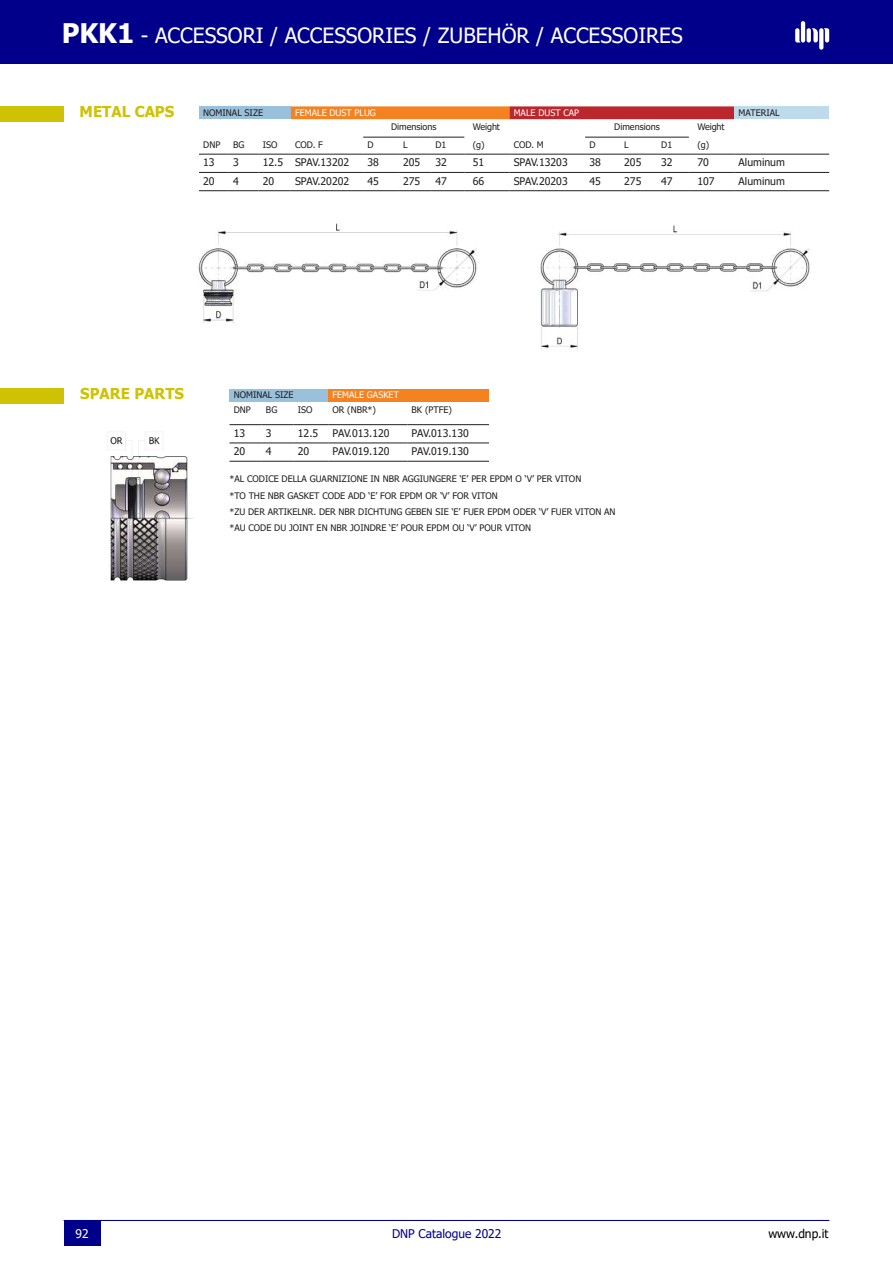
<style>
.page{position:relative;width:893px;height:1263px;background:#fff}
.page>*{position:absolute;margin:0;border:0;box-sizing:border-box;transform-origin:0 0}
.t1{font:21px "Tahoma";color:#fff}
.t2{font:700 15px "Tahoma";color:#cfc204}
.t3{font:12px "Tahoma";color:#00008b}
.t4{font:12px "Tahoma";color:#000}
.t5{font:12px "Tahoma";color:#fff}
.t6{font:10.5px "Tahoma";color:#231f20}
.t7{font:9px/16.2px "Tahoma";color:#231f20}
.t8{font:9px "Tahoma";color:#fff}
.s1{font-weight:700;font-size:27px}
</style>
<div class="page">
<div style="left:0;top:0;width:893px;height:64px;background:#00008b"></div>
<div style="left:230px;top:389px;width:98px;height:13px;background:#9ac1db"></div>
<div style="left:328px;top:389px;width:161px;height:13px;background:#f58220"></div>
<hr style="left:230px;top:424px;width:32px;height:1px;background:#231f20">
<hr style="left:262px;top:424px;width:32px;height:1px;background:#231f20">
<hr style="left:294px;top:424px;width:34px;height:1px;background:#231f20">
<hr style="left:328px;top:424px;width:79px;height:1px;background:#231f20">
<hr style="left:407px;top:424px;width:82px;height:1px;background:#231f20">
<hr style="left:230px;top:443px;width:32px;height:1px;background:#231f20">
<hr style="left:262px;top:443px;width:32px;height:1px;background:#231f20">
<hr style="left:294px;top:443px;width:34px;height:1px;background:#231f20">
<hr style="left:328px;top:443px;width:79px;height:1px;background:#231f20">
<hr style="left:407px;top:443px;width:82px;height:1px;background:#231f20">
<hr style="left:230px;top:461px;width:32px;height:1px;background:#231f20">
<hr style="left:262px;top:461px;width:32px;height:1px;background:#231f20">
<hr style="left:294px;top:461px;width:34px;height:1px;background:#231f20">
<hr style="left:328px;top:461px;width:79px;height:1px;background:#231f20">
<hr style="left:407px;top:461px;width:82px;height:1px;background:#231f20">
<div style="left:0;top:388px;width:64px;height:16px;background:#cfc204"></div>
<img style="left:107px;top:432px;width:86px;height:149px">
<div style="left:0;top:106px;width:64px;height:16px;background:#cfc204"></div>
<div style="left:199px;top:106px;width:92px;height:13px;background:#9ac1db"></div>
<svg style="left:291px;top:106px;width:443px;height:13px;background:#d9592d"></svg>
<div style="left:734px;top:106px;width:95px;height:13px;background:#bedaeb"></div>
<hr style="left:199px;top:154px;width:30px;height:1px;background:#231f20">
<hr style="left:229px;top:154px;width:30px;height:1px;background:#231f20">
<hr style="left:259px;top:154px;width:32px;height:1px;background:#231f20">
<hr style="left:291px;top:154px;width:72px;height:1px;background:#231f20">
<hr style="left:363px;top:154px;width:36px;height:1px;background:#231f20">
<hr style="left:399px;top:154px;width:32px;height:1px;background:#231f20">
<hr style="left:431px;top:154px;width:33px;height:1px;background:#231f20">
<hr style="left:464px;top:154px;width:45px;height:1px;background:#231f20">
<hr style="left:509px;top:154px;width:76px;height:1px;background:#231f20">
<hr style="left:585px;top:154px;width:35px;height:1px;background:#231f20">
<hr style="left:620px;top:154px;width:37px;height:1px;background:#231f20">
<hr style="left:657px;top:154px;width:32px;height:1px;background:#231f20">
<hr style="left:689px;top:154px;width:45px;height:1px;background:#231f20">
<hr style="left:734px;top:154px;width:95px;height:1px;background:#231f20">
<hr style="left:199px;top:172px;width:30px;height:1px;background:#231f20">
<hr style="left:229px;top:172px;width:30px;height:1px;background:#231f20">
<hr style="left:259px;top:172px;width:32px;height:1px;background:#231f20">
<hr style="left:291px;top:172px;width:72px;height:1px;background:#231f20">
<hr style="left:363px;top:172px;width:36px;height:1px;background:#231f20">
<hr style="left:399px;top:172px;width:32px;height:1px;background:#231f20">
<hr style="left:431px;top:172px;width:33px;height:1px;background:#231f20">
<hr style="left:464px;top:172px;width:45px;height:1px;background:#231f20">
<hr style="left:509px;top:172px;width:76px;height:1px;background:#231f20">
<hr style="left:585px;top:172px;width:35px;height:1px;background:#231f20">
<hr style="left:620px;top:172px;width:37px;height:1px;background:#231f20">
<hr style="left:657px;top:172px;width:32px;height:1px;background:#231f20">
<hr style="left:689px;top:172px;width:45px;height:1px;background:#231f20">
<hr style="left:734px;top:172px;width:95px;height:1px;background:#231f20">
<hr style="left:199px;top:190px;width:30px;height:1px;background:#231f20">
<hr style="left:229px;top:190px;width:30px;height:1px;background:#231f20">
<hr style="left:259px;top:190px;width:32px;height:1px;background:#231f20">
<hr style="left:291px;top:190px;width:72px;height:1px;background:#231f20">
<hr style="left:363px;top:190px;width:36px;height:1px;background:#231f20">
<hr style="left:399px;top:190px;width:32px;height:1px;background:#231f20">
<hr style="left:431px;top:190px;width:33px;height:1px;background:#231f20">
<hr style="left:464px;top:190px;width:45px;height:1px;background:#231f20">
<hr style="left:509px;top:190px;width:76px;height:1px;background:#231f20">
<hr style="left:585px;top:190px;width:35px;height:1px;background:#231f20">
<hr style="left:620px;top:190px;width:37px;height:1px;background:#231f20">
<hr style="left:657px;top:190px;width:32px;height:1px;background:#231f20">
<hr style="left:689px;top:190px;width:45px;height:1px;background:#231f20">
<hr style="left:734px;top:190px;width:95px;height:1px;background:#231f20">
<hr style="left:363px;top:137px;width:36px;height:1px;background:#231f20">
<hr style="left:399px;top:137px;width:32px;height:1px;background:#231f20">
<hr style="left:431px;top:137px;width:33px;height:1px;background:#231f20">
<hr style="left:585px;top:137px;width:35px;height:1px;background:#231f20">
<hr style="left:620px;top:137px;width:37px;height:1px;background:#231f20">
<hr style="left:657px;top:137px;width:32px;height:1px;background:#231f20">
<img style="left:198px;top:223px;width:279px;height:100px">
<img style="left:540px;top:225px;width:270px;height:125px">
<div style="left:64px;top:1220px;width:37px;height:26px;background:#00008b"></div>
<hr style="left:64px;top:1220px;width:765px;height:1px;background:#00008b">
<hr style="left:801px;top:21px;width:4px;height:22px;background:#fff;border-radius:2px">
<svg style="left:807px;top:28px;width:4px;height:15px"></svg>
<svg style="left:819px;top:28px;width:4px;height:22px"></svg>
<svg style="left:795px;top:28px;width:6px;height:15px"></svg>
<svg style="left:811px;top:28px;width:18px;height:15px"></svg>
<h1 class="t1" style="left:62px;top:21px;width:622px"><span class="s1">PKK1</span> - ACCESSORI / ACCESSORIES / ZUBEHÖR / ACCESSOIRES</h1>
<h2 class="t2" style="left:80px;top:101px;width:96px">METAL CAPS</h2>
<p class="t7" style="left:203px;top:105px;width:61px">NOMINAL SIZE</p>
<p class="t8" style="left:295px;top:107px;width:82px">FEMALE DUST PLUG</p>
<p class="t8" style="left:514px;top:107px;width:67px">MALE DUST CAP</p>
<p class="t7" style="left:739px;top:105px;width:42px">MATERIAL</p>
<p class="t7" style="left:391px;top:119px;width:47px">Dimensions</p>
<p class="t7" style="left:473px;top:119px;width:29px">Weight</p>
<p class="t7" style="left:614px;top:119px;width:47px">Dimensions</p>
<p class="t7" style="left:697px;top:119px;width:29px">Weight</p>
<p class="t7" style="left:203px;top:137px;width:19px">DNP</p>
<p class="t7" style="left:233px;top:137px;width:13px">BG</p>
<p class="t7" style="left:263px;top:137px;width:16px">ISO</p>
<p class="t7" style="left:295px;top:137px;width:29px">COD. F</p>
<p class="t7" style="left:367px;top:137px;width:8px">D</p>
<p class="t7" style="left:403px;top:137px;width:6px">L</p>
<p class="t7" style="left:435px;top:137px;width:13px">D1</p>
<p class="t7" style="left:473px;top:137px;width:13px">(g)</p>
<p class="t7" style="left:514px;top:137px;width:32px">COD. M</p>
<p class="t7" style="left:589px;top:137px;width:8px">D</p>
<p class="t7" style="left:624px;top:137px;width:6px">L</p>
<p class="t7" style="left:661px;top:137px;width:13px">D1</p>
<p class="t7" style="left:697px;top:137px;width:13px">(g)</p>
<p class="t6" style="left:203px;top:156px;width:13px">13</p>
<p class="t6" style="left:233px;top:156px;width:7px">3</p>
<p class="t6" style="left:263px;top:156px;width:88px">12.5 SPAV.13202</p>
<p class="t6" style="left:367px;top:156px;width:13px">38</p>
<p class="t6" style="left:403px;top:156px;width:19px">205</p>
<p class="t6" style="left:435px;top:156px;width:13px">32</p>
<p class="t6" style="left:473px;top:156px;width:13px">51</p>
<p class="t6" style="left:514px;top:156px;width:56px">SPAV.13203</p>
<p class="t6" style="left:589px;top:156px;width:13px">38</p>
<p class="t6" style="left:624px;top:156px;width:19px">205</p>
<p class="t6" style="left:661px;top:156px;width:13px">32</p>
<p class="t6" style="left:697px;top:156px;width:13px">70</p>
<p class="t6" style="left:739px;top:156px;width:48px">Aluminum</p>
<p class="t6" style="left:203px;top:174px;width:13px">20</p>
<p class="t6" style="left:233px;top:174px;width:7px">4</p>
<p class="t6" style="left:263px;top:174px;width:13px">20</p>
<p class="t6" style="left:295px;top:174px;width:56px">SPAV.20202</p>
<p class="t6" style="left:367px;top:174px;width:13px">45</p>
<p class="t6" style="left:403px;top:174px;width:19px">275</p>
<p class="t6" style="left:435px;top:174px;width:13px">47</p>
<p class="t6" style="left:473px;top:174px;width:13px">66</p>
<p class="t6" style="left:514px;top:174px;width:56px">SPAV.20203</p>
<p class="t6" style="left:589px;top:174px;width:13px">45</p>
<p class="t6" style="left:624px;top:174px;width:19px">275</p>
<p class="t6" style="left:661px;top:174px;width:13px">47</p>
<p class="t6" style="left:697px;top:174px;width:19px">107</p>
<p class="t6" style="left:739px;top:174px;width:48px">Aluminum</p>
<h2 class="t2" style="left:80px;top:383px;width:105px">SPARE PARTS</h2>
<p class="t7" style="left:234px;top:387px;width:61px">NOMINAL SIZE</p>
<p class="t8" style="left:333px;top:389px;width:68px">FEMALE GASKET</p>
<p class="t7" style="left:234px;top:402px;width:19px">DNP</p>
<p class="t7" style="left:266px;top:402px;width:13px">BG</p>
<p class="t7" style="left:298px;top:402px;width:16px">ISO</p>
<p class="t7" style="left:333px;top:402px;width:45px">OR (NBR*)</p>
<p class="t7" style="left:412px;top:402px;width:42px">BK (PTFE)</p>
<p class="t6" style="left:234px;top:426px;width:13px">13</p>
<p class="t6" style="left:266px;top:426px;width:7px">3</p>
<p class="t6" style="left:298px;top:426px;width:22px">12.5</p>
<p class="t6" style="left:333px;top:426px;width:59px">PAV.013.120</p>
<p class="t6" style="left:412px;top:426px;width:59px">PAV.013.130</p>
<p class="t6" style="left:234px;top:444px;width:13px">20</p>
<p class="t6" style="left:266px;top:444px;width:7px">4</p>
<p class="t6" style="left:298px;top:444px;width:13px">20</p>
<p class="t6" style="left:333px;top:444px;width:59px">PAV.019.120</p>
<p class="t6" style="left:412px;top:444px;width:59px">PAV.019.130</p>
<p class="t7" style="left:230px;top:472px;width:388px">*AL CODICE DELLA GUARNIZIONE IN NBR AGGIUNGERE ‘E’ PER EPDM O ‘V’ PER VITON<br>*TO THE NBR GASKET CODE ADD ‘E’ FOR EPDM OR ‘V’ FOR VITON<br>*ZU DER ARTIKELNR. DER NBR DICHTUNG GEBEN SIE ‘E’ FUER EPDM ODER ‘V’ FUER VITON AN *AU CODE DU JOINT EN NBR JOINDRE ‘E’ POUR EPDM OU ‘V’ POUR VITON</p>
<h3 class="t5" style="left:76px;top:1225px;width:15px">92</h3>
<h3 class="t3" style="left:392px;top:1225px;width:111px">DNP Catalogue 2022</h3>
<h3 class="t4" style="left:768px;top:1225px;width:62px">www.dnp.it</h3>
</div>
